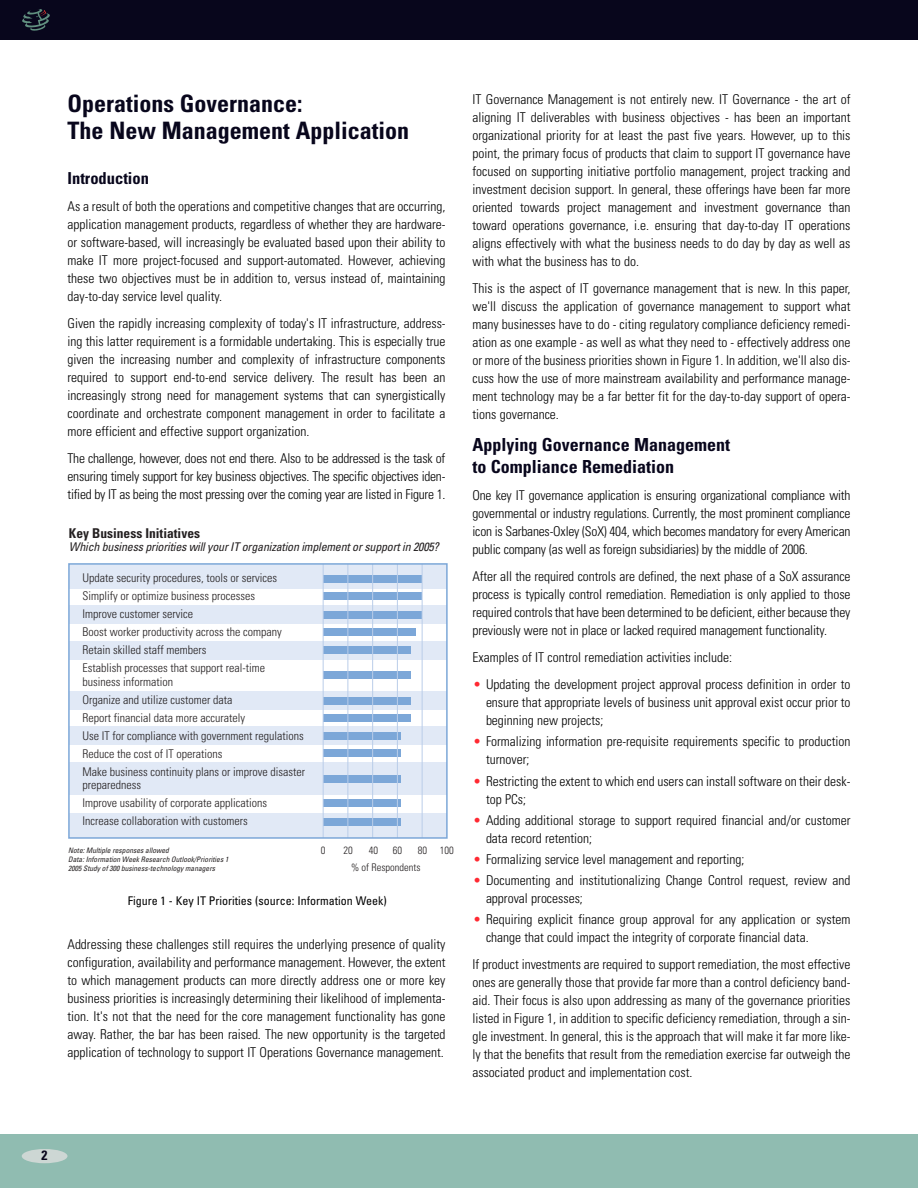
<style>
.page{position:relative;width:918px;height:1188px;background:#fff}
.page>*{position:absolute;margin:0;border:0;box-sizing:border-box;transform-origin:0 0}
.t1{font:700 condensed 24px/27px "Univers";color:#08061c}
.t2{font:700 condensed 18px/22.5px "Univers";color:#08061c}
.t3{font:700 condensed 16.5px "Univers";color:#08061c}
.t4{font:300 condensed 13.5px/18px "Univers";color:#000;text-align:justify}
.t5{font:700 condensed 13.5px "Univers";color:#231f20}
.t6{font:700 condensed 13.5px "Univers";color:#08061c}
.t7{font:300 condensed 12px/18px "Univers";color:#231f20}
.t8{font:italic condensed 12px "Univers";color:#231f20}
.t9{font:condensed 12px "Univers";color:#000}
.t10{font:300 condensed 10.5px/16.8px "Univers";color:#231f20}
.t11{font:italic condensed 7.5px/9px "Univers";color:#231f20}
.s1{color:#ff2932}
</style>
<div class="page">
<div style="left:0;top:0;width:918px;height:40px;background:#08061c"></div>
<svg style="left:22px;top:9px;width:28px;height:22px"></svg>
<div style="left:0;top:1134px;width:918px;height:54px;background:#90bcb1"></div>
<div style="left:22px;top:1149px;width:46px;height:14px;background:#cdd7d4;border-radius:50%"></div>
<div style="left:69px;top:564px;width:378px;height:24px;background:#e1e9f6"></div>
<div style="left:69px;top:606px;width:378px;height:18px;background:#e1e9f6"></div>
<div style="left:69px;top:641px;width:378px;height:19px;background:#e1e9f6"></div>
<div style="left:69px;top:726px;width:378px;height:19px;background:#e1e9f6"></div>
<div style="left:69px;top:813px;width:378px;height:25px;background:#e1e9f6"></div>
<div style="left:69px;top:691px;width:378px;height:18px;background:#e1e9f6"></div>
<div style="left:69px;top:763px;width:378px;height:32px;background:#e1e9f6"></div>
<div style="left:323px;top:576px;width:99px;height:7px;background:#7ca7d8"></div>
<div style="left:323px;top:593px;width:99px;height:7px;background:#7ca7d8"></div>
<div style="left:323px;top:611px;width:99px;height:7px;background:#7ca7d8"></div>
<div style="left:323px;top:628px;width:93px;height:8px;background:#7ca7d8"></div>
<div style="left:323px;top:647px;width:88px;height:7px;background:#7ca7d8"></div>
<div style="left:323px;top:671px;width:88px;height:7px;background:#7ca7d8"></div>
<div style="left:323px;top:697px;width:88px;height:7px;background:#7ca7d8"></div>
<div style="left:323px;top:714px;width:88px;height:7px;background:#7ca7d8"></div>
<div style="left:323px;top:732px;width:78px;height:7px;background:#7ca7d8"></div>
<div style="left:323px;top:750px;width:78px;height:7px;background:#7ca7d8"></div>
<div style="left:323px;top:775px;width:78px;height:7px;background:#7ca7d8"></div>
<div style="left:323px;top:800px;width:78px;height:7px;background:#7ca7d8"></div>
<div style="left:323px;top:819px;width:78px;height:7px;background:#7ca7d8"></div>
<hr style="left:323px;top:564px;width:1px;height:274px;background:#bacde9">
<hr style="left:348px;top:564px;width:1px;height:274px;background:#bacde9">
<hr style="left:372px;top:564px;width:1px;height:274px;background:#bacde9">
<hr style="left:397px;top:564px;width:1px;height:274px;background:#bacde9">
<hr style="left:422px;top:564px;width:1px;height:274px;background:#bacde9">
<div style="left:68px;top:563px;width:380px;height:276px;border:2px solid #7ca7d8"></div>
<h1 class="t1" style="left:68px;top:92px;width:343px">Operations Governance:<br>The New Management Application</h1>
<p class="t3" style="left:68px;top:172px;width:83px">Introduction</p>
<p class="t4" style="left:68px;top:198px;width:380px">As a result of both the operations and competitive changes that are occurring, application management products, regardless of whether they are hardware&shy;or software-based, will increasingly be evaluated based upon their ability to make IT more project-focused and support-automated. However, achieving these two objectives must be in addition to, versus instead of, maintaining day-to-day service level quality.</p>
<p class="t4" style="left:68px;top:315px;width:380px">Given the rapidly increasing complexity of today's IT infrastructure, address&shy;ing this latter requirement is a formidable undertaking. This is especially true given the increasing number and complexity of infrastructure components required to support end-to-end service delivery. The result has been an increasingly strong need for management systems that can synergistically coordinate and orchestrate component management in order to facilitate a more efficient and effective support organization.</p>
<p class="t4" style="left:68px;top:450px;width:380px">The challenge, however, does not end there. Also to be addressed is the task of ensuring timely support for key business objectives. The specific objectives iden&shy;tified by IT as being the most pressing over the coming year are listed in Figure 1.</p>
<p class="t5" style="left:69px;top:528px;width:133px">Key Business Initiatives</p>
<p class="t8" style="left:69px;top:543px;width:373px">Which business priorities will your IT organization implement or support in 2005?</p>
<p class="t7" style="left:83px;top:570px;width:201px">Update security procedures, tools or service Simplify or optimize business processes Improve customer service<br>Boost worker productivity across the company Retain skilled staff members<br>Establish processes that support real-time</p>
<p class="t7" style="left:83px;top:674px;width:223px">business information<br>Organize and utilize customer data<br>Report financial data more accurately<br>Use IT for compliance with government regulations Reduce the cost of IT operations<br>Make business continuity plans or improve disaste</p>
<p class="t7" style="left:83px;top:777px;width:186px">preparedness<br>Improve usability of corporate applications<br>Increase collaboration with customers</p>
<p class="t11" style="left:68px;top:846px;width:162px">Note: Multiple responses allowed<br>Data: Information Week Research Outlook/Priorities 1<br>2005 Study of 300 business-technology managers</p>
<p class="t10" style="left:321px;top:843px;width:6px">0</p>
<p class="t10" style="left:344px;top:843px;width:11px">20</p>
<p class="t10" style="left:369px;top:843px;width:11px">40</p>
<p class="t10" style="left:351px;top:843px;width:71px;text-indent:42px">60<br>% of Respondents</p>
<p class="t10" style="left:418px;top:843px;width:38px">80 100</p>
<p class="t9" style="left:128px;top:896px;width:261px">Figure 1 - Key IT Priorities (source: Information Week)</p>
<p class="t4" style="left:68px;top:936px;width:380px">Addressing these challenges still requires the underlying presence of quality configuration, availability and performance management. However, the extent to which management products can more directly address one or more key business priorities is increasingly determining their likelihood of implementa&shy;tion. It's not that the need for the core management functionality has gone away. Rather, the bar has been raised. The new opportunity is the targeted application of technology to support IT Operations Governance management.</p>
<p class="t4" style="left:472px;top:92px;width:380px">IT Governance Management is not entirely new. IT Governance - the art of aligning IT deliverables with business objectives - has been an important organizational priority for at least the past five years. However, up to this point, the primary focus of products that claim to support IT governance have focused on supporting initiative portfolio management, project tracking and investment decision support. In general, these offerings have been far more oriented towards project management and investment governance than toward operations governance, i.e. ensuring that day-to-day IT operations aligns effectively with what the business needs to do day by day as well as with what the business has to do.</p>
<p class="t4" style="left:472px;top:281px;width:380px">This is the aspect of IT governance management that is new. In this paper, we'll discuss the application of governance management to support what many businesses have to do - citing regulatory compliance deficiency remedi&shy;ation as one example - as well as what they need to - effectively address one or more of the business priorities shown in Figure 1. In addition, we'll also dis&shy;cuss how the use of more mainstream availability and performance manage&shy;ment technology may be a far better fit for the day-to-day support of opera&shy;tions governance.</p>
<h2 class="t2" style="left:472px;top:435px;width:259px">Applying Governance Management to Compliance Remediation</h2>
<p class="t4" style="left:472px;top:488px;width:380px">One key IT governance application is ensuring organizational compliance with governmental or industry regulations. Currently, the most prominent compliance icon is Sarbanes-Oxley (SoX) 404, which becomes mandatory for every American public company (as well as foreign subsidiaries) by the middle of 2006.</p>
<p class="t4" style="left:472px;top:569px;width:380px">After all the required controls are defined, the next phase of a SoX assurance process is typically control remediation. Remediation is only applied to those required controls that have been determined to be deficient, either because they previously were not in place or lacked required management functionality.</p>
<p class="t4" style="left:472px;top:649px;width:261px">Examples of IT control remediation activities include:</p>
<p class="t4" style="left:486px;top:676px;width:366px;text-indent:-13px"><span class="s1">•</span> Updating the development project approval process definition in order to ensure that appropriate levels of business unit approval exist occur prior to beginning new projects;</p>
<p class="t4" style="left:486px;top:734px;width:366px;text-indent:-13px"><span class="s1">•</span> Formalizing information pre-requisite requirements specific to production turnover;</p>
<p class="t4" style="left:486px;top:773px;width:366px;text-indent:-13px"><span class="s1">•</span> Restricting the extent to which end users can install software on their desk&shy;top PCs;</p>
<p class="t4" style="left:486px;top:812px;width:366px;text-indent:-13px"><span class="s1">•</span> Adding additional storage to support required financial and/or customer data record retention;</p>
<p class="t4" style="left:473px;top:851px;width:273px"><span class="s1">•</span> Formalizing service level management and reporting;</p>
<p class="t4" style="left:486px;top:873px;width:366px;text-indent:-13px"><span class="s1">•</span> Documenting and institutionalizing Change Control request, review and approval processes;</p>
<p class="t4" style="left:486px;top:912px;width:366px;text-indent:-13px"><span class="s1">•</span> Requiring explicit finance group approval for any application or system change that could impact the integrity of corporate financial data.</p>
<p class="t4" style="left:472px;top:957px;width:380px">If product investments are required to support remediation, the most effective ones are generally those that provide far more than a control deficiency band&shy;aid. Their focus is also upon addressing as many of the governance priorities listed in Figure 1, in addition to specific deficiency remediation, through a sin&shy;gle investment. In general, this is the approach that will make it far more like&shy;ly that the benefits that result from the remediation exercise far outweigh the associated product and implementation cost.</p>
<p class="t6" style="left:42px;top:1150px;width:7px">2</p>
</div>
